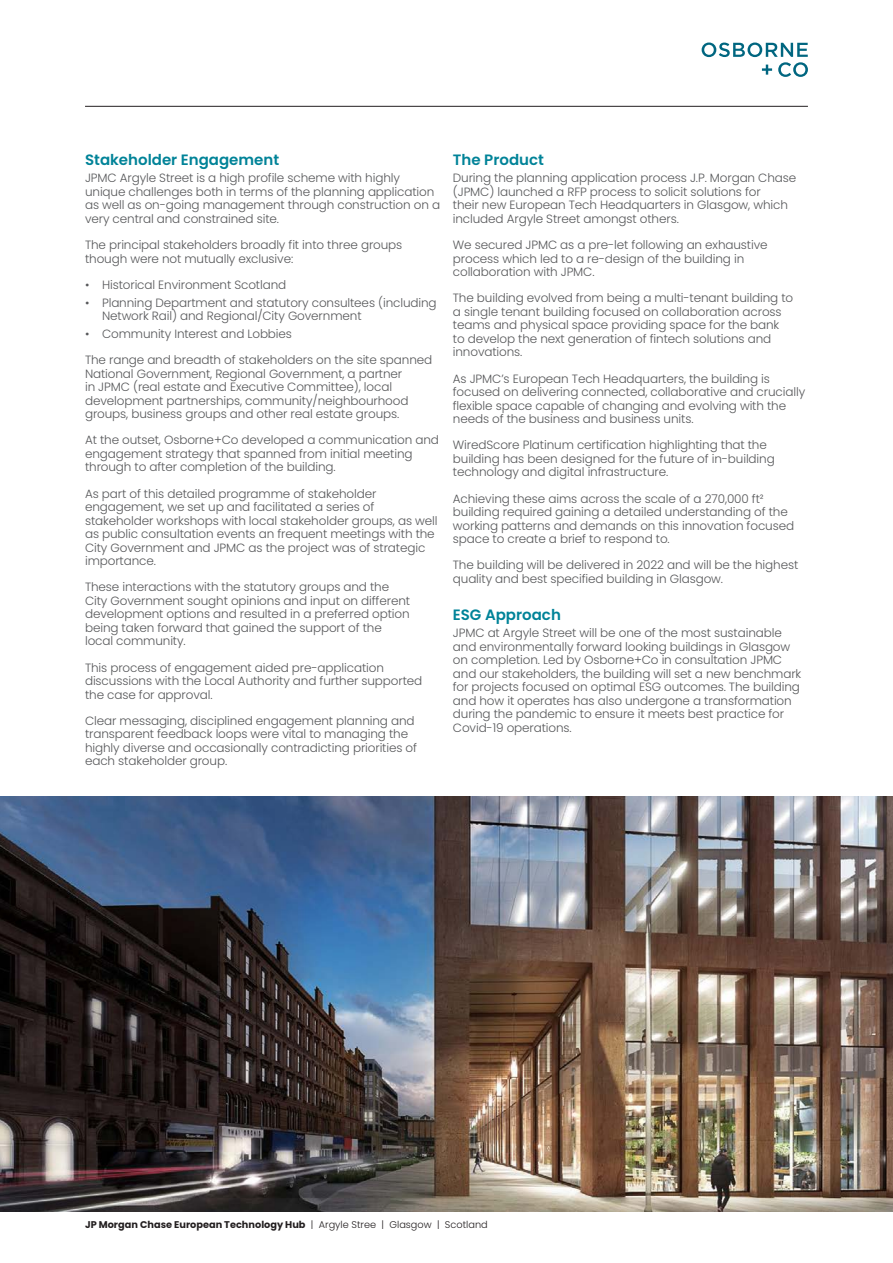
<style>
.page{position:relative;width:893px;height:1263px;background:#fff}
.page>*{position:absolute;margin:0;border:0;box-sizing:border-box;transform-origin:0 0}
.Maintext_TITLE{font:600 15px "Poppins";color:#008398}
.maintext_PROJECT{font:300 12px/13.5px "Poppins";letter-spacing:-.01em;color:#57585a}
.t1{font:700 9.75px "Poppins";color:#231f20}
.s1{font-weight:300}
</style>
<div class="page">
<hr style="left:85px;top:106px;width:723px;height:1px;background:#231f20">
<img style="left:0;top:796px;width:893px;height:416px">
<svg style="left:702px;top:43px;width:106px;height:34px"></svg>
<p class="Maintext_TITLE" style="left:85px;top:151px;width:196px">Stakeholder Engagement</p>
<p class="maintext_PROJECT" style="left:85px;top:171px;width:357px">JPMC Argyle Street is a high profile scheme with highly unique challenges both in terms of the planning application as well as on-going management through construction on a very central and constrained site.</p>
<p class="maintext_PROJECT" style="left:85px;top:238px;width:319px">The principal stakeholders broadly fit into three groups though were not mutually exclusive:</p>
<p class="maintext_PROJECT" style="left:85px;top:278px;width:203px">• Historical Environment Scotland</p>
<p class="maintext_PROJECT" style="left:102px;top:296px;width:336px;text-indent:-17px">• Planning Department and statutory consultees (including<br>Network Rail) and Regional/City Government</p>
<p class="maintext_PROJECT" style="left:85px;top:327px;width:208px">• Community Interest and Lobbies</p>
<p class="maintext_PROJECT" style="left:85px;top:353px;width:349px">The range and breadth of stakeholders on the site spanned National Government, Regional Government, a partner<br>in JPMC (real estate and Executive Committee), local development partnerships, community/neighbourhood groups, business groups and other real estate groups.</p>
<p class="maintext_PROJECT" style="left:85px;top:433px;width:355px">At the outset, Osborne+Co developed a communication and engagement strategy that spanned from initial meeting through to after completion of the building.</p>
<p class="maintext_PROJECT" style="left:85px;top:487px;width:354px">As part of this detailed programme of stakeholder engagement, we set up and facilitated a series of stakeholder workshops with local stakeholder groups, as well as public consultation events an frequent meetings with the City Government and JPMC as the project was of strategic importance.</p>
<p class="maintext_PROJECT" style="left:85px;top:580px;width:327px">These interactions with the statutory groups and the City Government sought opinions and input on different development options and resulted in a preferred option being taken forward that gained the support of the local community.</p>
<p class="maintext_PROJECT" style="left:85px;top:661px;width:339px">This process of engagement aided pre-application discussions with the Local Authority and further supported the case for approval.</p>
<p class="maintext_PROJECT" style="left:85px;top:714px;width:334px">Clear messaging, disciplined engagement planning and transparent feedback loops were vital to managing the highly diverse and occasionally contradicting priorities of each stakeholder group.</p>
<p class="Maintext_TITLE" style="left:453px;top:151px;width:93px">The Product</p>
<p class="maintext_PROJECT" style="left:453px;top:171px;width:345px">During the planning application process J.P. Morgan Chase (JPMC) launched a RFP process to solicit solutions for<br>their new European Tech Headquarters in Glasgow, which included Argyle Street amongst others.</p>
<p class="maintext_PROJECT" style="left:453px;top:238px;width:316px">We secured JPMC as a pre-let following an exhaustive process which led to a re-design of the building in collaboration with JPMC.</p>
<p class="maintext_PROJECT" style="left:453px;top:291px;width:342px">The building evolved from being a multi-tenant building to a single tenant building focused on collaboration across teams and physical space providing space for the bank to develop the next generation of fintech solutions and innovations.</p>
<p class="maintext_PROJECT" style="left:453px;top:372px;width:354px">As JPMC’s European Tech Headquarters, the building is focused on delivering connected, collaborative and crucially flexible space capable of changing and evolving with the needs of the business and business units.</p>
<p class="maintext_PROJECT" style="left:453px;top:438px;width:323px">WiredScore Platinum certification highlighting that the building has been designed for the future of in-building technology and digital infrastructure.</p>
<p class="maintext_PROJECT" style="left:453px;top:492px;width:343px">Achieving these aims across the scale of a 270,000 ft² building required gaining a detailed understanding of the working patterns and demands on this innovation focused space to create a brief to respond to.</p>
<p class="maintext_PROJECT" style="left:453px;top:558px;width:347px">The building will be delivered in 2022 and will be the highest quality and best specified building in Glasgow.</p>
<p class="Maintext_TITLE" style="left:453px;top:606px;width:110px">ESG Approach</p>
<p class="maintext_PROJECT" style="left:453px;top:626px;width:350px">JPMC at Argyle Street will be one of the most sustainable and environmentally forward looking buildings in Glasgow on completion. Led by Osborne+Co in consultation JPMC and our stakeholders, the building will set a new benchmark for projects focused on optimal ESG outcomes. The building and how it operates has also undergone a transformation during the pandemic to ensure it meets best practice for Covid-19 operations.</p>
<p class="t1" style="left:85px;top:1218px;width:404px">JP Morgan Chase European Technology Hub <span class="s1">| Argyle Stree | Glasgow | Scotland</span></p>
</div>
